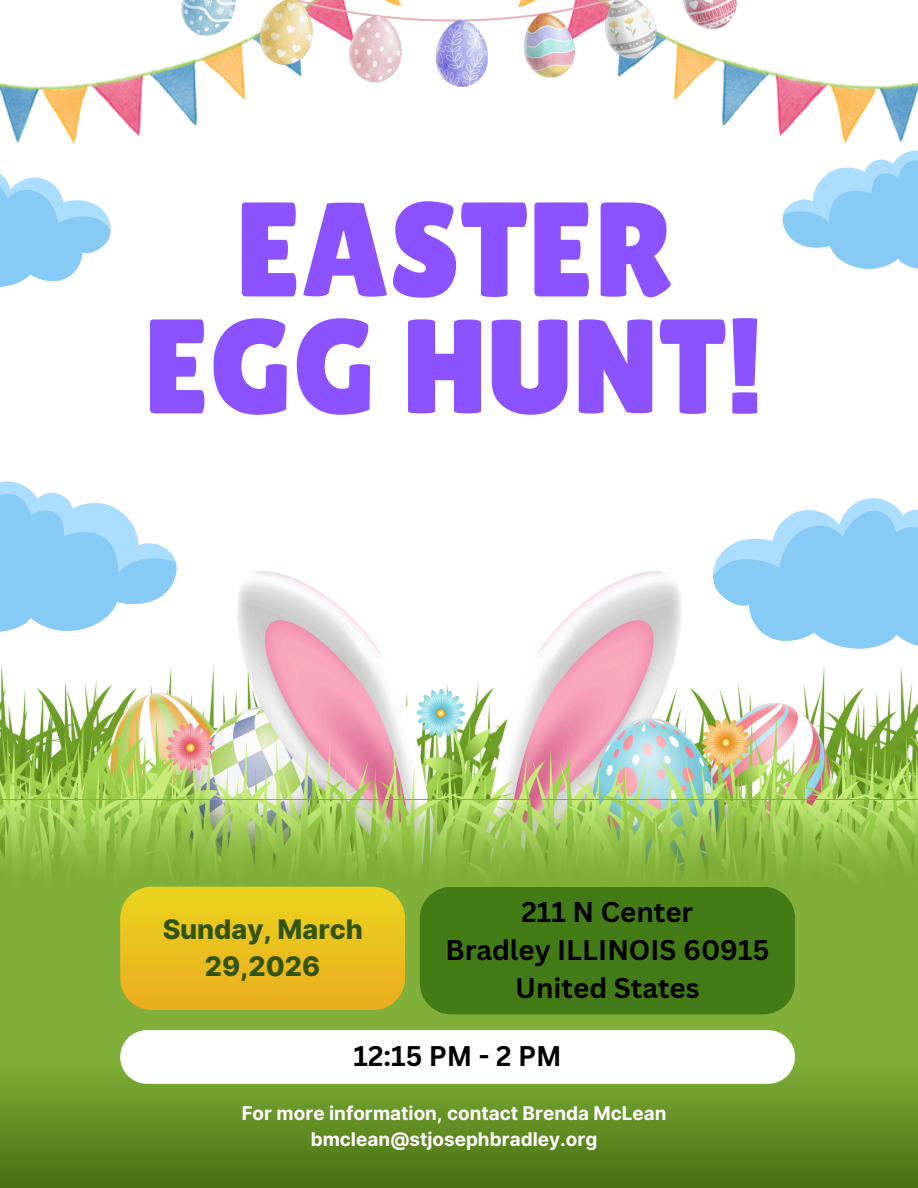
<style>
.page{position:relative;width:918px;height:1188px;background:#fff}
.page>*{position:absolute;margin:0;border:0;box-sizing:border-box;transform-origin:0 0}
.t1{font:134.25px/117px "Lilita One";color:#8c52ff;text-align:center}
.t2{font:700 27.75px/38.2px "Canva Sans";color:#000;text-align:center}
.t3{font:800 27px/37px "Inter";color:#325411;text-align:center}
.t4{font:700 18.9px/25.3px "Inter";color:#fff;text-align:center}
</style>
<div class="page">
<svg style="left:0;top:974px;width:918px;height:214px;background:#689427"></svg>
<img style="left:0;top:572px;width:918px;height:228px">
<svg style="left:0;top:800px;width:918px;height:174px;background:#8ebb49"></svg>
<div style="left:120px;top:887px;width:285px;height:123px;background:linear-gradient(to bottom,#e8d31e,#e8ac1e)"></div>
<div style="left:420px;top:887px;width:375px;height:127px;background:#437b17"></div>
<div style="left:120px;top:1030px;width:675px;height:54px;background:#fff"></div>
<svg style="left:0;top:481px;width:180px;height:152px"></svg>
<svg style="left:782px;top:194px;width:136px;height:75px"></svg>
<svg style="left:0;top:195px;width:111px;height:92px"></svg>
<svg style="left:710px;top:498px;width:208px;height:152px"></svg>
<img style="left:673px;top:62px;width:245px;height:132px">
<img style="left:0;top:66px;width:246px;height:129px">
<img style="left:171px;top:0;width:566px;height:86px">
<h1 class="t1" style="left:143px;top:191px;width:623px">EASTER<br>EGG HUNT!</h1>
<h3 class="t3" style="left:162px;top:910px;width:202px">Sunday, March<br>29,2026</h3>
<h3 class="t2" style="left:445px;top:892px;width:325px">211 N Center<br>Bradley ILLINOIS 60915<br>United States</h3>
<h2 class="t2" style="left:354px;top:1036px;width:210px">12:15 PM - 2 PM</h2>
<p class="t4" style="left:242px;top:1101px;width:427px">For more information, contact Brenda McLean bmclean@stjosephbradley.org</p>
</div>
